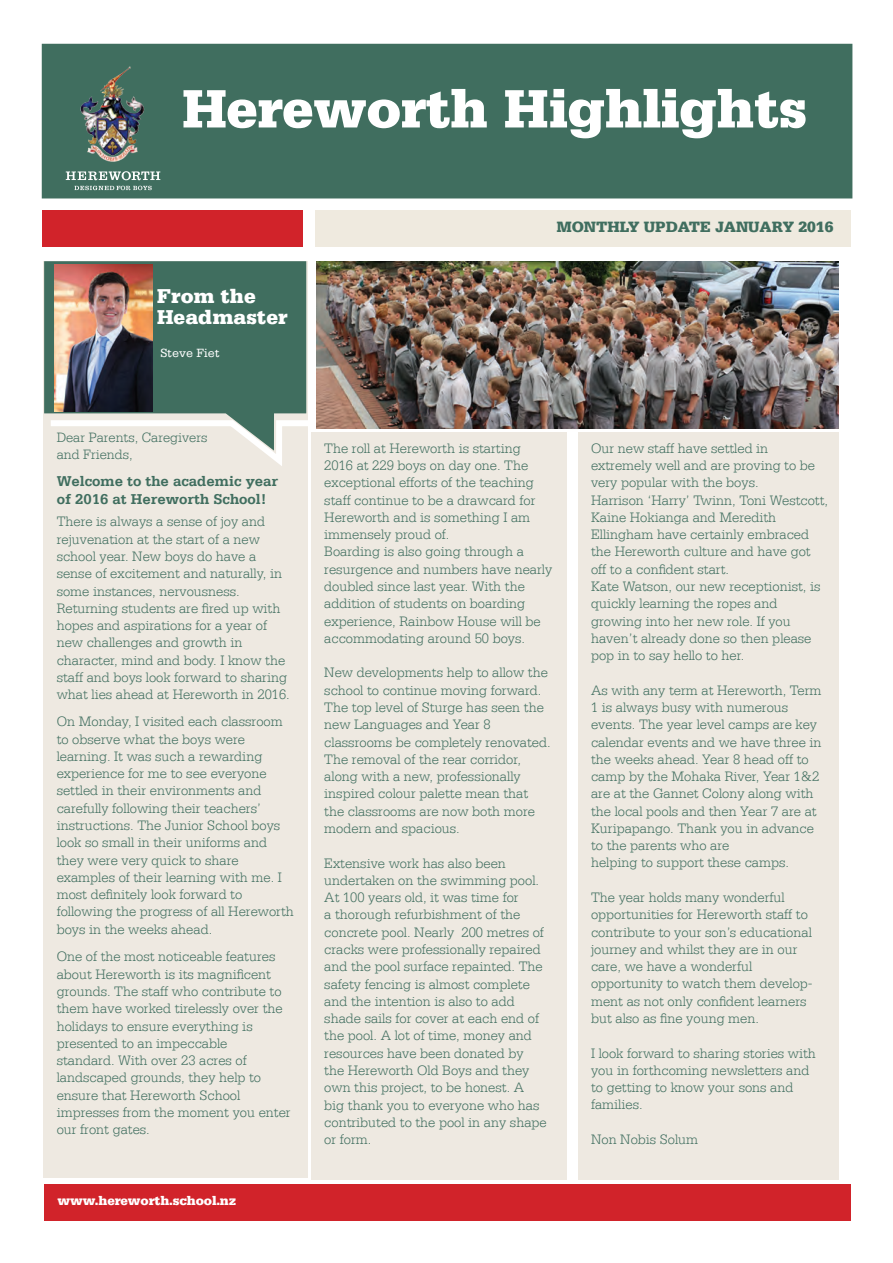
<style>
.page{position:relative;width:893px;height:1263px;background:#fff}
.page>*{position:absolute;margin:0;border:0;box-sizing:border-box;transform-origin:0 0}
.t1{font:900 57px "Serifa LT";letter-spacing:-.01em;color:#fff}
.t2{font:900 21.15px/21.1px "Serifa LT";color:#fff}
.t3{font:900 15.75px "Serifa LT";color:#406e5f}
.t4{font:700 15px/18px "Serifa LT";color:#406e5f}
.t5{font:300 14.4px/17.2px "Serifa LT";color:#406e5f}
.t6{font:300 14.25px/17.1px "Serifa LT";color:#406e5f}
.t7{font:900 13.5px "Serifa LT";letter-spacing:-.01em;color:#fff}
.t8{font:12.6px "Serifa LT";color:#fff}
</style>
<div class="page">
<div style="left:578px;top:432px;width:261px;height:748px;background:#eee9e1"></div>
<div style="left:43px;top:261px;width:264px;height:917px;background:#eee9e1"></div>
<div style="left:43px;top:210px;width:260px;height:37px;background:#d1232a"></div>
<div style="left:315px;top:210px;width:535px;height:37px;background:#efeadf"></div>
<div style="left:44px;top:1184px;width:806px;height:37px;background:#d1232a"></div>
<div style="left:44px;top:261px;width:263px;height:156px;background:#406e5f"></div>
<img style="left:54px;top:264px;width:98px;height:147px">
<svg style="left:51px;top:417px;width:266px;height:56px"></svg>
<div style="left:42px;top:44px;width:810px;height:154px;background:#406e5f"></div>
<div style="left:311px;top:432px;width:255px;height:748px;background:#eee9e1"></div>
<svg style="left:66px;top:171px;width:94px;height:9px"></svg>
<svg style="left:74px;top:186px;width:78px;height:4px"></svg>
<img style="left:80px;top:66px;width:65px;height:96px">
<img style="left:316px;top:261px;width:523px;height:167px">
<h1 class="t1" style="left:182px;top:75px;width:626px">Hereworth Highlights</h1>
<h2 class="t2" style="left:157px;top:285px;width:132px">From the<br>Headmaster</h2>
<p class="t8" style="left:160px;top:346px;width:61px">Steve Fiet</p>
<p class="t6" style="left:57px;top:429px;width:152px">Dear Parents, Caregivers and Friends,</p>
<p class="t4" style="left:57px;top:472px;width:223px">Welcome to the academic year of 2016 at Hereworth School!</p>
<p class="t5" style="left:57px;top:513px;width:235px">There is always a sense of joy and rejuvenation at the start of a new school year. New boys do have a sense of excitement and naturally, in some instances, nervousness.<br>Returning students are fired up with hopes and aspirations for a year of new challenges and growth in character, mind and body. I know the staff and boys look forward to sharing what lies ahead at Hereworth in 2016.</p>
<p class="t5" style="left:57px;top:713px;width:239px">On Monday, I visited each classroom to observe what the boys were learning. It was such a rewarding experience for me to see everyone settled in their environments and carefully following their teachers’ instructions. The Junior School boys look so small in their uniforms and they were very quick to share examples of their learning with me. I most definitely look forward to following the progress of all Hereworth boys in the weeks ahead.</p>
<p class="t5" style="left:57px;top:948px;width:235px">One of the most noticeable features about Hereworth is its magnificent grounds. The staff who contribute to them have worked tirelessly over the holidays to ensure everything is presented to an impeccable<br>standard. With over 23 acres of landscaped grounds, they help to ensure that Hereworth School impresses from the moment you enter our front gates.</p>
<p class="t7" style="left:58px;top:1192px;width:180px">www.hereworth.school.nz</p>
<p class="t3" style="left:557px;top:217px;width:278px">MONTHLY UPDATE JANUARY 2016</p>
<p class="t5" style="left:324px;top:440px;width:230px">The roll at Hereworth is starting<br>2016 at 229 boys on day one. The exceptional efforts of the teaching staff continue to be a drawcard for<br>Hereworth and is something I am immensely proud of.<br>Boarding is also going through a resurgence and numbers have nearly doubled since last year. With the addition of students on boarding experience, Rainbow House will be accommodating around 50 boys.</p>
<p class="t5" style="left:324px;top:664px;width:228px">New developments help to allow the school to continue moving forward.<br>The top level of Sturge has seen the new Languages and Year 8 classrooms be completely renovated.<br>The removal of the rear corridor, along with a new, professionally inspired colour palette mean that the classrooms are now both more modern and spacious.</p>
<p class="t5" style="left:324px;top:854px;width:224px">Extensive work has also been undertaken on the swimming pool.<br>At 100 years old, it was time for<br>a thorough refurbishment of the concrete pool. Nearly 200 metres of cracks were professionally repaired and the pool surface repainted. The safety fencing is almost complete and the intention is also to add shade sails for cover at each end of the pool. A lot of time, money and resources have been donated by the Hereworth Old Boys and they own this project, to be honest. A big thank you to everyone who has contributed to the pool in any shape or form.</p>
<p class="t5" style="left:591px;top:439px;width:239px">Our new staff have settled in extremely well and are proving to be very popular with the boys.<br>Harrison ‘Harry’ Twinn, Toni Westcott,<br>Kaine Hokianga and Meredith<br>Ellingham have certainly embraced the Hereworth culture and have got off to a confident start.<br>Kate Watson, our new receptionist, is quickly learning the ropes and growing into her new role. If you haven’t already done so then please pop in to say hello to her.</p>
<p class="t5" style="left:591px;top:681px;width:232px">As with any term at Hereworth, Term<br>1 is always busy with numerous events. The year level camps are key calendar events and we have three in the weeks ahead. Year 8 head off to camp by the Mohaka River, Year 1&amp;2 are at the Gannet Colony along with the local pools and then Year 7 are at<br>Kuripapango. Thank you in advance to the parents who are<br>helping to support these camps.</p>
<p class="t5" style="left:591px;top:889px;width:223px">The year holds many wonderful opportunities for Hereworth staff to contribute to your son’s educational journey and whilst they are in our care, we have a wonderful opportunity to watch them develop&shy;ment as not only confident learners but also as fine young men.</p>
<p class="t5" style="left:591px;top:1044px;width:226px">I look forward to sharing stories with you in forthcoming newsletters and to getting to know your sons and families.</p>
<p class="t5" style="left:591px;top:1131px;width:109px">Non Nobis Solum</p>
</div>
